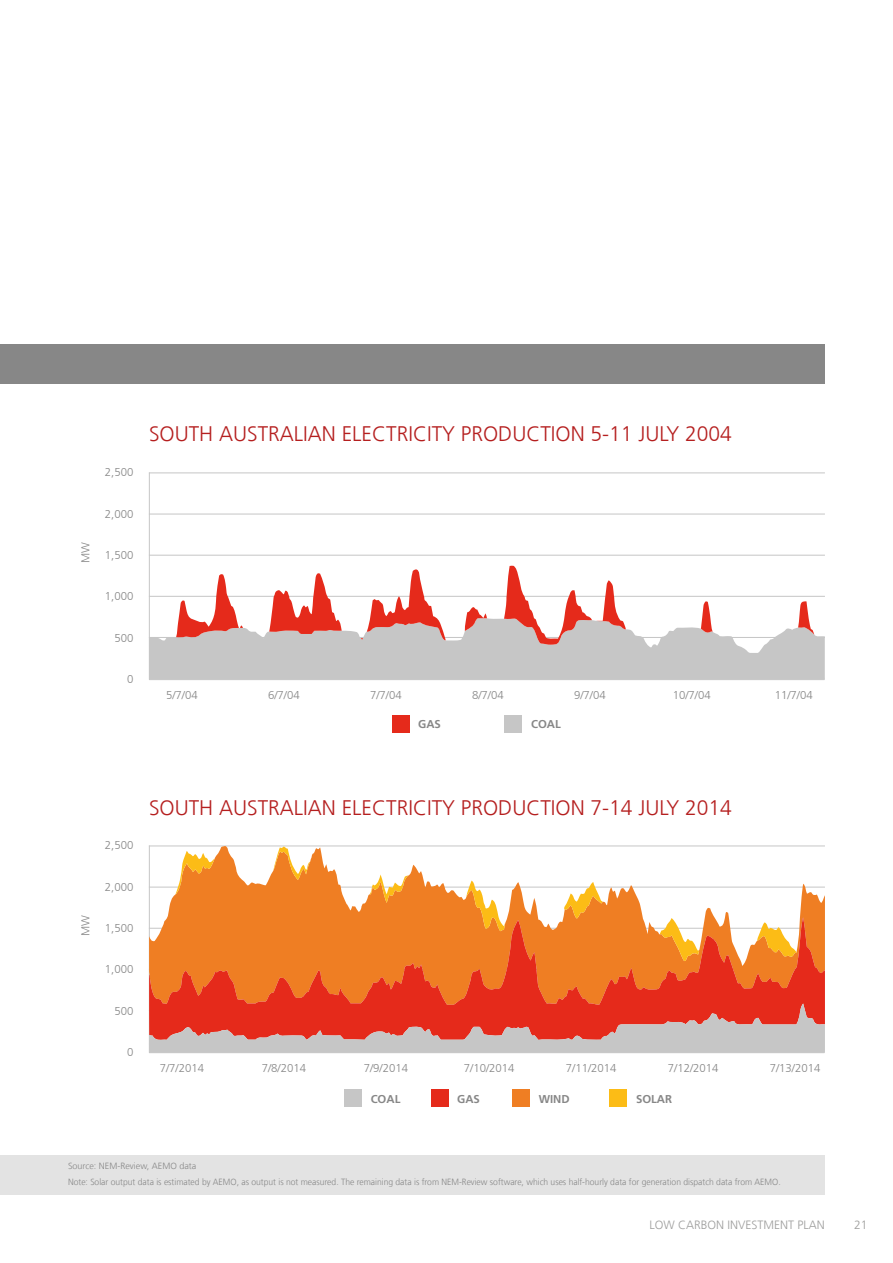
<style>
.page{position:relative;width:893px;height:1263px;background:#fff}
.page>*{position:absolute;margin:0;border:0;box-sizing:border-box;transform-origin:0 0}
.t1{font:300 21px "Frutiger LT Com";color:#b51f1f}
.t2{font:300 12px "Frutiger LT Com";color:#9d9d9c}
.t3{font:300 11.4px "Frutiger LT Com";color:#878787}
.t4{font:700 11.4px "Frutiger LT Com";color:#878787}
.t5{font:300 9px/16.2px "Frutiger LT Com";color:#878787}
</style>
<div class="page">
<svg style="left:148px;top:473px;width:677px;height:165px"></svg>
<hr style="left:149px;top:472px;width:676px;height:1px;background:#c6c6c6">
<hr style="left:149px;top:514px;width:676px;height:1px;background:#c6c6c6">
<hr style="left:149px;top:555px;width:676px;height:1px;background:#c6c6c6">
<svg style="left:149px;top:566px;width:676px;height:114px"></svg>
<div style="left:504px;top:715px;width:18px;height:18px;background:#c6c6c6"></div>
<div style="left:392px;top:715px;width:18px;height:18px;background:#e52a1b"></div>
<hr style="left:149px;top:845px;width:676px;height:1px;background:#c6c6c6">
<svg style="left:149px;top:846px;width:676px;height:71px"></svg>
<svg style="left:149px;top:917px;width:676px;height:86px;background:#ec6d29"></svg>
<svg style="left:149px;top:1003px;width:676px;height:50px;background:#d76f67"></svg>
<svg style="left:757px;top:922px;width:39px;height:35px"></svg>
<svg style="left:564px;top:882px;width:39px;height:36px"></svg>
<svg style="left:273px;top:846px;width:39px;height:34px"></svg>
<svg style="left:466px;top:880px;width:39px;height:51px"></svg>
<svg style="left:175px;top:851px;width:40px;height:44px"></svg>
<svg style="left:660px;top:918px;width:40px;height:43px"></svg>
<svg style="left:369px;top:874px;width:40px;height:29px"></svg>
<div style="left:344px;top:1089px;width:18px;height:18px;background:#c6c6c6"></div>
<div style="left:512px;top:1089px;width:18px;height:18px;background:#ef7e23"></div>
<div style="left:609px;top:1089px;width:18px;height:18px;background:#fcbc16"></div>
<div style="left:431px;top:1089px;width:18px;height:18px;background:#e52a1b"></div>
<div style="left:0;top:344px;width:825px;height:40px;background:#878787"></div>
<div style="left:0;top:1155px;width:825px;height:40px;background:#e3e3e3"></div>
<p class="t3" style="left:79px;top:563px;width:22px;rotate:-90deg">MW</p>
<p class="t3" style="left:105px;top:466px;width:30px">2,500</p>
<p class="t3" style="left:105px;top:507px;width:30px">2,000</p>
<p class="t3" style="left:105px;top:548px;width:30px">1,500</p>
<p class="t3" style="left:105px;top:590px;width:30px">1,000</p>
<p class="t3" style="left:114px;top:631px;width:20px">500</p>
<p class="t3" style="left:127px;top:673px;width:8px">0</p>
<h1 class="t1" style="left:149px;top:421px;width:584px">SOUTH AUSTRALIAN ELECTRICITY PRODUCTION 5-11 JULY 2004</h1>
<p class="t3" style="left:166px;top:688px;width:33px">5/7/04</p>
<p class="t3" style="left:268px;top:688px;width:33px">6/7/04</p>
<p class="t3" style="left:370px;top:688px;width:33px">7/7/04</p>
<p class="t3" style="left:472px;top:688px;width:33px">8/7/04</p>
<p class="t3" style="left:574px;top:688px;width:33px">9/7/04</p>
<p class="t3" style="left:673px;top:688px;width:39px">10/7/04</p>
<p class="t3" style="left:775px;top:688px;width:39px">11/7/04</p>
<p class="t4" style="left:418px;top:718px;width:24px">GAS</p>
<p class="t4" style="left:531px;top:718px;width:31px">COAL</p>
<p class="t3" style="left:79px;top:936px;width:22px;rotate:-90deg">MW</p>
<p class="t3" style="left:105px;top:839px;width:30px">2,500</p>
<p class="t3" style="left:105px;top:880px;width:30px">2,000</p>
<p class="t3" style="left:105px;top:921px;width:30px">1,500</p>
<p class="t3" style="left:105px;top:963px;width:30px">1,000</p>
<p class="t3" style="left:114px;top:1004px;width:20px">500</p>
<p class="t3" style="left:127px;top:1046px;width:8px">0</p>
<h1 class="t1" style="left:149px;top:796px;width:584px">SOUTH AUSTRALIAN ELECTRICITY PRODUCTION 7-14 JULY 2014</h1>
<p class="t3" style="left:160px;top:1061px;width:46px">7/7/2014</p>
<p class="t3" style="left:262px;top:1061px;width:46px">7/8/2014</p>
<p class="t3" style="left:364px;top:1061px;width:46px">7/9/2014</p>
<p class="t3" style="left:464px;top:1061px;width:52px">7/10/2014</p>
<p class="t3" style="left:566px;top:1061px;width:52px">7/11/2014</p>
<p class="t3" style="left:668px;top:1061px;width:52px">7/12/2014</p>
<p class="t3" style="left:770px;top:1061px;width:52px">7/13/2014</p>
<p class="t4" style="left:371px;top:1092px;width:31px">COAL</p>
<p class="t4" style="left:457px;top:1092px;width:24px">GAS</p>
<p class="t4" style="left:539px;top:1092px;width:32px">WIND</p>
<p class="t4" style="left:636px;top:1092px;width:38px">SOLAR</p>
<p class="t5" style="left:68px;top:1158px;width:714px">Source: NEM-Review, AEMO data<br>Note: Solar output data is estimated by AEMO, as output is not measured. The remaining data is from NEM-Review software, which uses half-hourly data for generation dispatch data from AEMO.</p>
<h2 class="t2" style="left:650px;top:1218px;width:177px">LOW CARBON INVESTMENT PLAN</h2>
<h2 class="t2" style="left:854px;top:1218px;width:15px">21</h2>
</div>
